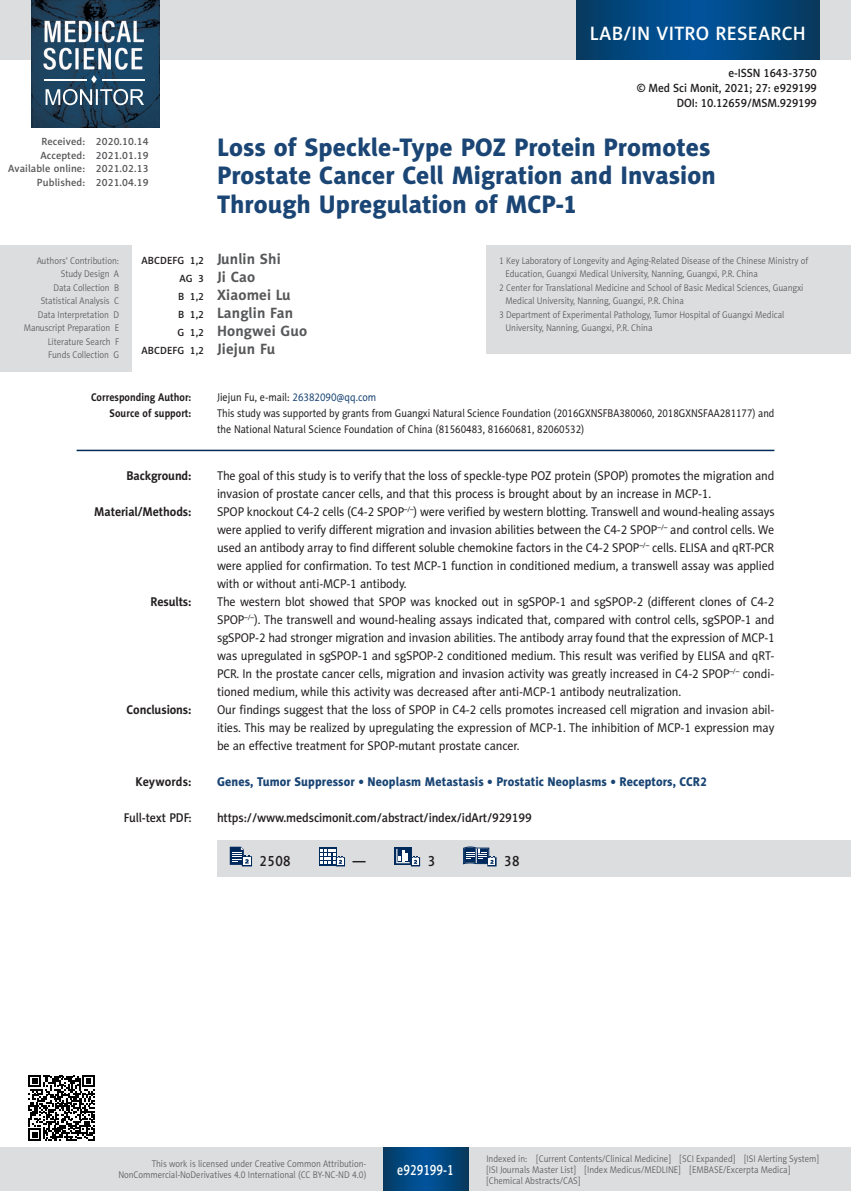
<style>
.page{position:relative;width:851px;height:1191px;background:#fff}
.page>*{position:absolute;margin:0;border:0;box-sizing:border-box;transform-origin:0 0}
.MSM_Tytul{font:25.5px/28.5px "Naomi Sans EFN Heavy";color:#1a4574}
.t1{font:19.5px "Naomi Sans EFN Medium";letter-spacing:.015em;color:#fff}
.MSM_Autorzy{font:700 15px "Naomi Sans EFN";letter-spacing:.01em;color:#57585a}
.MSM_e-PAGINA{font:15px "Naomi Sans EFN Medium";color:#fff;scale:.8 1}
.MSM_dane{font:15px "Naomi Sans EFN Medium";letter-spacing:.03em;color:#231f20;scale:.9 1}
.MSM_Summary_body{font:12.75px/18px "Naomi Sans EFN";letter-spacing:-.01em;color:#231f20;text-align:justify;scale:.95 1}
.MSM_Summary_body-2{font:12.75px/18px "Naomi Sans EFN";letter-spacing:-.01em;color:#231f20;text-align:justify;scale:.94 1}
.MSM_keywords{font:12.75px "Naomi Sans EFN Heavy";letter-spacing:.01em;color:#1a4574;scale:.95 1}
.MSM_full_text_pdf{font:12.75px "Naomi Sans EFN Medium";letter-spacing:-.01em;color:#231f20;scale:.95 1}
.MSM_Summary_body-3{font:700 12.75px "Naomi Sans EFN";letter-spacing:-.01em;color:#231f20;scale:.95 1}
.MSM_Summary_body-4{font:700 12.75px "Naomi Sans EFN";letter-spacing:-.01em;color:#231f20;scale:.94 1}
.MSM_keywords-2{font:700 12.75px "Naomi Sans EFN";letter-spacing:.005em;color:#231f20;scale:.95 1}
.MSM_full_text_pdf-2{font:12px "Naomi Sans EFN Medium";letter-spacing:-.01em;color:#231f20;scale:.95 1}
.MSM_Support{font:11.25px/15.8px "Naomi Sans EFN";color:#231f20;scale:.9 1}
.MSM_Adres{font:11.25px "Naomi Sans EFN";color:#231f20;scale:.9 1}
.MSM_Adres-2{font:700 11.25px "Naomi Sans EFN";color:#231f20;scale:.9 1}
.MSM_Support-2{font:700 11.25px "Naomi Sans EFN";letter-spacing:.005em;color:#231f20;scale:.9 1}
.t2{font:10.5px "Naomi Sans EFN Medium";letter-spacing:.01em;color:#57585a}
.MSM_Autorzy-2{font:10.5px "Naomi Sans EFN Medium";letter-spacing:.01em;color:#231f20}
.MSM_Afiliacja{font:9.75px/13.5px "Naomi Sans EFN Light";color:#57585a;scale:.9 1}
.s1{font-family:"Naomi Sans EFN";font-weight:700;font-size:15px;color:#57585a}
.s2{font-family:"Naomi Sans EFN Medium";font-weight:400;font-size:10.5px;color:#231f20}
.s3{color:#1a4574}
</style>
<div class="page">
<div style="left:217px;top:840px;width:633px;height:36px;background:#dcdddf"></div>
<svg style="left:230px;top:846px;width:22px;height:20px"></svg>
<div style="left:319px;top:847px;width:17px;height:18px;background:#00295c"></div>
<svg style="left:320px;top:848px;width:25px;height:18px"></svg>
<div style="left:394px;top:847px;width:18px;height:18px;background:#00295c"></div>
<svg style="left:396px;top:849px;width:24px;height:17px"></svg>
<svg style="left:463px;top:846px;width:33px;height:20px"></svg>
<hr style="left:77px;top:450px;width:697px;height:1px;background:#00295c">
<div style="left:0;top:246px;width:132px;height:126px;background:#dcdddf"></div>
<div style="left:486px;top:246px;width:364px;height:108px;background:#dcdddf"></div>
<svg style="left:28px;top:1075px;width:67px;height:66px"></svg>
<div style="left:0;top:1148px;width:850px;height:43px;background:#dcdddf"></div>
<svg style="left:383px;top:1147px;width:85px;height:43px;background:#02477e"></svg>
<div style="left:0;top:0;width:850px;height:60px;background:#dcdddf"></div>
<img style="left:32px;top:0;width:127px;height:128px">
<img style="left:45px;top:79px;width:41px;height:1px">
<img style="left:103px;top:79px;width:41px;height:1px">
<svg style="left:91px;top:75px;width:6px;height:8px"></svg>
<img style="left:46px;top:89px;width:98px;height:16px">
<svg style="left:576px;top:0;width:243px;height:60px;background:#02477e"></svg>
<h2 class="t1" style="left:589px;top:22px;width:217px">LAB/IN VITRO RESEARCH</h2>
<p class="MSM_full_text_pdf-2" style="left:728px;top:66px;width:95px">e-ISSN 1643-3750</p>
<p class="MSM_full_text_pdf-2" style="left:636px;top:81px;width:191px">© Med Sci Monit, 2021; 27: e929199</p>
<p class="MSM_full_text_pdf-2" style="left:676px;top:96px;width:149px">DOI: 10.12659/MSM.929199</p>
<p class="MSM_Tytul" style="left:217px;top:132px;width:500px">Loss of Speckle-Type POZ Protein Promotes<br>Prostate Cancer Cell Migration and Invasion<br>Through Upregulation of MCP-1</p>
<p class="MSM_Autorzy-2" style="left:141px;top:254px;width:141px">ABCDEFG 1,2 <span class="s1">Junlin Shi</span></p>
<p class="MSM_Autorzy" style="left:179px;top:268px;width:77px"><span class="s2">AG 3</span> Ji Cao</p>
<p class="MSM_Autorzy" style="left:178px;top:286px;width:114px"><span class="s2">B 1,2</span> Xiaomei Lu</p>
<p class="MSM_Autorzy" style="left:178px;top:304px;width:117px"><span class="s2">B 1,2</span> Langlin Fan</p>
<p class="MSM_Autorzy" style="left:177px;top:322px;width:131px"><span class="s2">G 1,2</span> Hongwei Guo</p>
<p class="MSM_Autorzy-2" style="left:141px;top:344px;width:135px">ABCDEFG 1,2 <span class="s1">Jiejun Fu</span></p>
<p class="MSM_Adres-2" style="left:91px;top:391px;width:113px">Corresponding Author:</p>
<p class="MSM_Adres" style="left:217px;top:391px;width:178px">Jiejun Fu, e-mail: <span class="s3">26382090@qq.com</span></p>
<p class="MSM_Support-2" style="left:110px;top:406px;width:92px">Source of support:</p>
<p class="MSM_Support" style="left:217px;top:405px;width:620px">This study was supported by grants from Guangxi Natural Science Foundation (2016GXNSFBA380060, 2018GXNSFAA281177) and the National Natural Science Foundation of China (81560483, 81660681, 82060532)</p>
<p class="MSM_Summary_body-3" style="left:126px;top:468px;width:70px">Background:</p>
<p class="MSM_Summary_body" style="left:217px;top:467px;width:588px">The goal of this study is to verify that the loss of speckle-type POZ protein (SPOP) promotes the migration and invasion of prostate cancer cells, and that this process is brought about by an increase in MCP-1.</p>
<p class="MSM_Summary_body-4" style="left:94px;top:504px;width:105px">Material/Methods:</p>
<p class="MSM_Summary_body-2" style="left:217px;top:503px;width:594px">SPOP knockout C4-2 cells (C4-2 SPOP<sup>–/–</sup>) were verified by western blotting. Transwell and wound-healing assays were applied to verify different migration and invasion abilities between the C4-2 SPOP<sup>–/–</sup> and control cells. We used an antibody array to find different soluble chemokine factors in the C4-2 SPOP<sup>–/–</sup> cells. ELISA and qRT-PCR were applied for confirmation. To test MCP-1 function in conditioned medium, a transwell assay was applied with or without anti-MCP-1 antibody.</p>
<p class="MSM_Summary_body-3" style="left:150px;top:594px;width:45px">Results:</p>
<p class="MSM_Summary_body" style="left:217px;top:593px;width:588px">The western blot showed that SPOP was knocked out in sgSPOP-1 and sgSPOP-2 (different clones of C4-2<br>SPOP<sup>–/–</sup>). The transwell and wound-healing assays indicated that, compared with control cells, sgSPOP-1 and sgSPOP-2 had stronger migration and invasion abilities. The antibody array found that the expression of MCP-1 was upregulated in sgSPOP-1 and sgSPOP-2 conditioned medium. This result was verified by ELISA and qRT-PCR. In the prostate cancer cells, migration and invasion activity was greatly increased in C4-2 SPOP<sup>–/–</sup> condi&shy;tioned medium, while this activity was decreased after anti-MCP-1 antibody neutralization.</p>
<p class="MSM_Summary_body-3" style="left:127px;top:702px;width:70px">Conclusions:</p>
<p class="MSM_Summary_body" style="left:217px;top:701px;width:588px">Our findings suggest that the loss of SPOP in C4-2 cells promotes increased cell migration and invasion abil&shy;ities. This may be realized by upregulating the expression of MCP-1. The inhibition of MCP-1 expression may be an effective treatment for SPOP-mutant prostate cancer.</p>
<p class="MSM_keywords-2" style="left:135px;top:774px;width:60px">Keywords:</p>
<p class="MSM_keywords" style="left:217px;top:774px;width:517px">Genes, Tumor Suppressor • Neoplasm Metastasis • Prostatic Neoplasms • Receptors, CCR2</p>
<p class="MSM_full_text_pdf" style="left:124px;top:810px;width:73px">Full-text PDF:</p>
<p class="MSM_full_text_pdf" style="left:217px;top:810px;width:333px">https://www.medscimonit.com/abstract/index/idArt/929199</p>
<p class="t2" style="left:41px;top:136px;width:109px">Received: 2020.10.14</p>
<p class="t2" style="left:40px;top:149px;width:110px">Accepted: 2021.01.19</p>
<p class="t2" style="left:8px;top:163px;width:142px">Available online: 2021.02.13</p>
<p class="t2" style="left:37px;top:176px;width:113px">Published: 2021.04.19</p>
<p class="MSM_Afiliacja" style="left:37px;top:254px;width:93px">Authors’ Contribution:</p>
<p class="MSM_Afiliacja" style="left:61px;top:267px;width:66px">Study Design A</p>
<p class="MSM_Afiliacja" style="left:53px;top:281px;width:74px">Data Collection B</p>
<p class="MSM_Afiliacja" style="left:41px;top:294px;width:89px">Statistical Analysis C</p>
<p class="MSM_Afiliacja" style="left:38px;top:308px;width:92px">Data Interpretation D</p>
<p class="MSM_Afiliacja" style="left:24px;top:321px;width:107px">Manuscript Preparation E</p>
<p class="MSM_Afiliacja" style="left:48px;top:335px;width:81px">Literature Search F</p>
<p class="MSM_Afiliacja" style="left:48px;top:348px;width:80px">Funds Collection G</p>
<p class="MSM_Afiliacja" style="left:505px;top:254px;width:338px;text-indent:-6px">1 Key Laboratory of Longevity and Aging-Related Disease of the Chinese Ministry of<br>Education, Guangxi Medical University, Nanning, Guangxi, P.R. China</p>
<p class="MSM_Afiliacja" style="left:505px;top:281px;width:332px;text-indent:-6px">2 Center for Translational Medicine and School of Basic Medical Sciences, Guangxi<br>Medical University, Nanning, Guangxi, P.R. China</p>
<p class="MSM_Afiliacja" style="left:505px;top:308px;width:311px;text-indent:-6px">3 Department of Experimental Pathology, Tumor Hospital of Guangxi Medical<br>University, Nanning, Guangxi, P.R. China</p>
<p class="MSM_dane" style="left:259px;top:852px;width:36px">2508</p>
<p class="MSM_dane" style="left:352px;top:852px;width:16px">—</p>
<p class="MSM_dane" style="left:427px;top:852px;width:10px">3</p>
<p class="MSM_dane" style="left:504px;top:852px;width:19px">38</p>
<p class="MSM_Afiliacja" style="left:118px;top:1158px;width:277px;line-height:11.2px;text-align:right">This work is licensed under Creative Common Attribution-<br>NonCommercial-NoDerivatives 4.0 International (CC BY-NC-ND 4.0)</p>
<p class="MSM_e-PAGINA" style="left:397px;top:1160px;width:72px">e929199-1</p>
<p class="MSM_Afiliacja" style="left:486px;top:1152px;width:371px;line-height:11.2px">Indexed in: [Current Contents/Clinical Medicine] [SCI Expanded] [ISI Alerting System] [ISI Journals Master List] [Index Medicus/MEDLINE] [EMBASE/Excerpta Medica] [Chemical Abstracts/CAS]</p>
</div>
